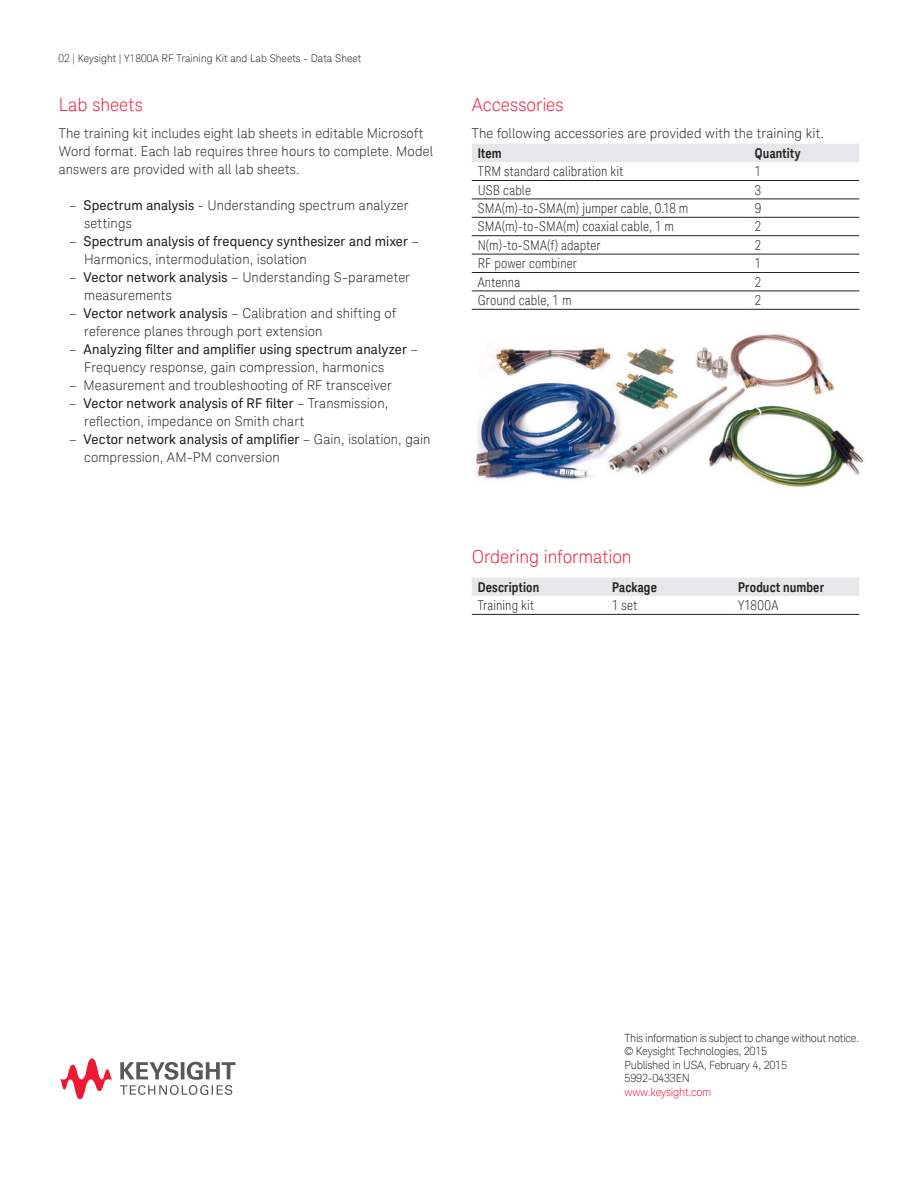
<style>
.page{position:relative;width:918px;height:1188px;background:#fff}
.page>*{position:absolute;margin:0;border:0;box-sizing:border-box;transform-origin:0 0}
.K_Heading_2{font:300 18px "Keysight Sans";color:#ed1a36}
.K_Body_Text{font:300 13.5px/18px "Keysight Sans";letter-spacing:.01em;color:#231f20}
.K_Table_Text{font:300 condensed 13.5px "Keysight Sans";letter-spacing:.015em;color:#231f20}
.t1{font:13.5px/18px "Keysight Sans";letter-spacing:.01em;color:#231f20}
.K_Table_Heading_1{font:700 13.5px "Keysight Sans Condensed";letter-spacing:.01em;color:#231f20}
.K_Boilerplate_Text{font:300 11.25px "Keysight Sans";letter-spacing:-.025em;color:#231f20}
.K_Boilerplate_Text-2{font:300 11.25px "Keysight Sans";letter-spacing:-.025em;color:#ed1a36}
.K_Page_Number_Header{font:300 10.5px "Keysight Sans";color:#231f20}
.s1{font-weight:400}
.s2{font-weight:300}
</style>
<div class="page">
<svg style="left:120px;top:1062px;width:116px;height:33px"></svg>
<svg style="left:60px;top:1058px;width:53px;height:41px"></svg>
<div style="left:472px;top:144px;width:387px;height:18px;background:#e6e7e9"></div>
<hr style="left:472px;top:180px;width:277px;height:1px;background:#231f20">
<hr style="left:749px;top:180px;width:110px;height:1px;background:#231f20">
<hr style="left:472px;top:199px;width:277px;height:1px;background:#231f20">
<hr style="left:749px;top:199px;width:110px;height:1px;background:#231f20">
<hr style="left:472px;top:217px;width:277px;height:1px;background:#231f20">
<hr style="left:749px;top:217px;width:110px;height:1px;background:#231f20">
<hr style="left:472px;top:235px;width:277px;height:1px;background:#231f20">
<hr style="left:749px;top:235px;width:110px;height:1px;background:#231f20">
<hr style="left:472px;top:254px;width:277px;height:1px;background:#231f20">
<hr style="left:749px;top:254px;width:110px;height:1px;background:#231f20">
<hr style="left:472px;top:272px;width:277px;height:1px;background:#231f20">
<hr style="left:749px;top:272px;width:110px;height:1px;background:#231f20">
<hr style="left:472px;top:291px;width:277px;height:1px;background:#231f20">
<hr style="left:749px;top:291px;width:110px;height:1px;background:#231f20">
<hr style="left:472px;top:309px;width:277px;height:1px;background:#231f20">
<hr style="left:749px;top:309px;width:110px;height:1px;background:#231f20">
<div style="left:472px;top:578px;width:387px;height:18px;background:#e6e7e9"></div>
<hr style="left:472px;top:614px;width:134px;height:1px;background:#231f20">
<hr style="left:606px;top:614px;width:126px;height:1px;background:#231f20">
<hr style="left:732px;top:614px;width:127px;height:1px;background:#231f20">
<img style="left:475px;top:334px;width:389px;height:154px">
<p class="K_Page_Number_Header" style="left:59px;top:52px;width:304px">02 | Keysight | Y1800A RF Training Kit and Lab Sheets - Data Sheet</p>
<p class="K_Heading_2" style="left:59px;top:94px;width:86px">Lab sheets</p>
<p class="K_Body_Text" style="left:59px;top:124px;width:376px">The training kit includes eight lab sheets in editable Microsoft<br>Word format. Each lab requires three hours to complete. Model answers are provided with all lab sheets.</p>
<p class="K_Body_Text" style="left:84px;top:196px;width:326px;text-indent:-15px">– <span class="s1">Spectrum analysis</span> - Understanding spectrum analyzer settings</p>
<p class="t1" style="left:84px;top:232px;width:336px;text-indent:-15px"><span class="s2">–</span> Spectrum analysis of frequency synthesizer and mixer <span class="s2">–<br>Harmonics, intermodulation, isolation</span></p>
<p class="K_Body_Text" style="left:84px;top:268px;width:327px;text-indent:-15px">– <span class="s1">Vector network analysis</span> – Understanding S-parameter measurements</p>
<p class="K_Body_Text" style="left:84px;top:304px;width:313px;text-indent:-15px">– <span class="s1">Vector network analysis</span> – Calibration and shifting of reference planes through port extension</p>
<p class="t1" style="left:84px;top:340px;width:335px;text-indent:-15px"><span class="s2">–</span> Analyzing filter and amplifier using spectrum analyzer <span class="s2">–<br>Frequency response, gain compression, harmonics</span></p>
<p class="K_Body_Text" style="left:69px;top:376px;width:324px">– Measurement and troubleshooting of RF transceiver</p>
<p class="K_Body_Text" style="left:84px;top:394px;width:306px;text-indent:-15px">– <span class="s1">Vector network analysis of RF filter</span> – Transmission, reflection, impedance on Smith chart</p>
<p class="K_Body_Text" style="left:84px;top:430px;width:348px;text-indent:-15px">– <span class="s1">Vector network analysis of amplifier</span> – Gain, isolation, gain compression, AM-PM conversion</p>
<p class="K_Heading_2" style="left:472px;top:94px;width:93px">Accessories</p>
<p class="K_Body_Text" style="left:472px;top:124px;width:354px">The following accessories are provided with the training kit.</p>
<p class="K_Table_Heading_1" style="left:478px;top:145px;width:26px">Item</p>
<p class="K_Table_Heading_1" style="left:755px;top:145px;width:47px">Quantity</p>
<p class="K_Table_Text" style="left:478px;top:163px;width:147px">TRM standard calibration kit</p>
<p class="K_Table_Text" style="left:755px;top:163px;width:8px">1</p>
<p class="K_Table_Text" style="left:478px;top:182px;width:55px">USB cable</p>
<p class="K_Table_Text" style="left:755px;top:182px;width:8px">3</p>
<p class="K_Table_Text" style="left:478px;top:200px;width:212px">SMA(m)-to-SMA(m) jumper cable, 0.18 m</p>
<p class="K_Table_Text" style="left:755px;top:200px;width:8px">9</p>
<p class="K_Table_Text" style="left:478px;top:219px;width:198px">SMA(m)-to-SMA(m) coaxial cable, 1 m</p>
<p class="K_Table_Text" style="left:755px;top:219px;width:8px">2</p>
<p class="K_Table_Text" style="left:478px;top:237px;width:124px">N(m)-to-SMA(f) adapter</p>
<p class="K_Table_Text" style="left:755px;top:237px;width:8px">2</p>
<p class="K_Table_Text" style="left:478px;top:255px;width:101px">RF power combiner</p>
<p class="K_Table_Text" style="left:755px;top:255px;width:8px">1</p>
<p class="K_Table_Text" style="left:478px;top:274px;width:44px">Antenna</p>
<p class="K_Table_Text" style="left:755px;top:274px;width:8px">2</p>
<p class="K_Table_Text" style="left:478px;top:292px;width:95px">Ground cable, 1 m</p>
<p class="K_Table_Text" style="left:755px;top:292px;width:8px">2</p>
<p class="K_Heading_2" style="left:472px;top:546px;width:162px">Ordering information</p>
<p class="K_Table_Heading_1" style="left:478px;top:579px;width:63px">Description</p>
<p class="K_Table_Heading_1" style="left:612px;top:579px;width:46px">Package</p>
<p class="K_Table_Heading_1" style="left:738px;top:579px;width:87px">Product number</p>
<p class="K_Table_Text" style="left:478px;top:597px;width:58px">Training kit</p>
<p class="K_Table_Text" style="left:612px;top:597px;width:27px">1 set</p>
<p class="K_Table_Text" style="left:738px;top:597px;width:42px">Y1800A</p>
<p class="K_Boilerplate_Text" style="left:625px;top:1031px;width:236px">This information is subject to change without notice.</p>
<p class="K_Boilerplate_Text" style="left:625px;top:1045px;width:144px">© Keysight Technologies, 2015</p>
<p class="K_Boilerplate_Text" style="left:625px;top:1058px;width:164px">Published in USA, February 4, 2015</p>
<p class="K_Boilerplate_Text" style="left:625px;top:1072px;width:67px">5992-0433EN</p>
<p class="K_Boilerplate_Text-2" style="left:625px;top:1085px;width:88px">www.keysight.com</p>
</div>
